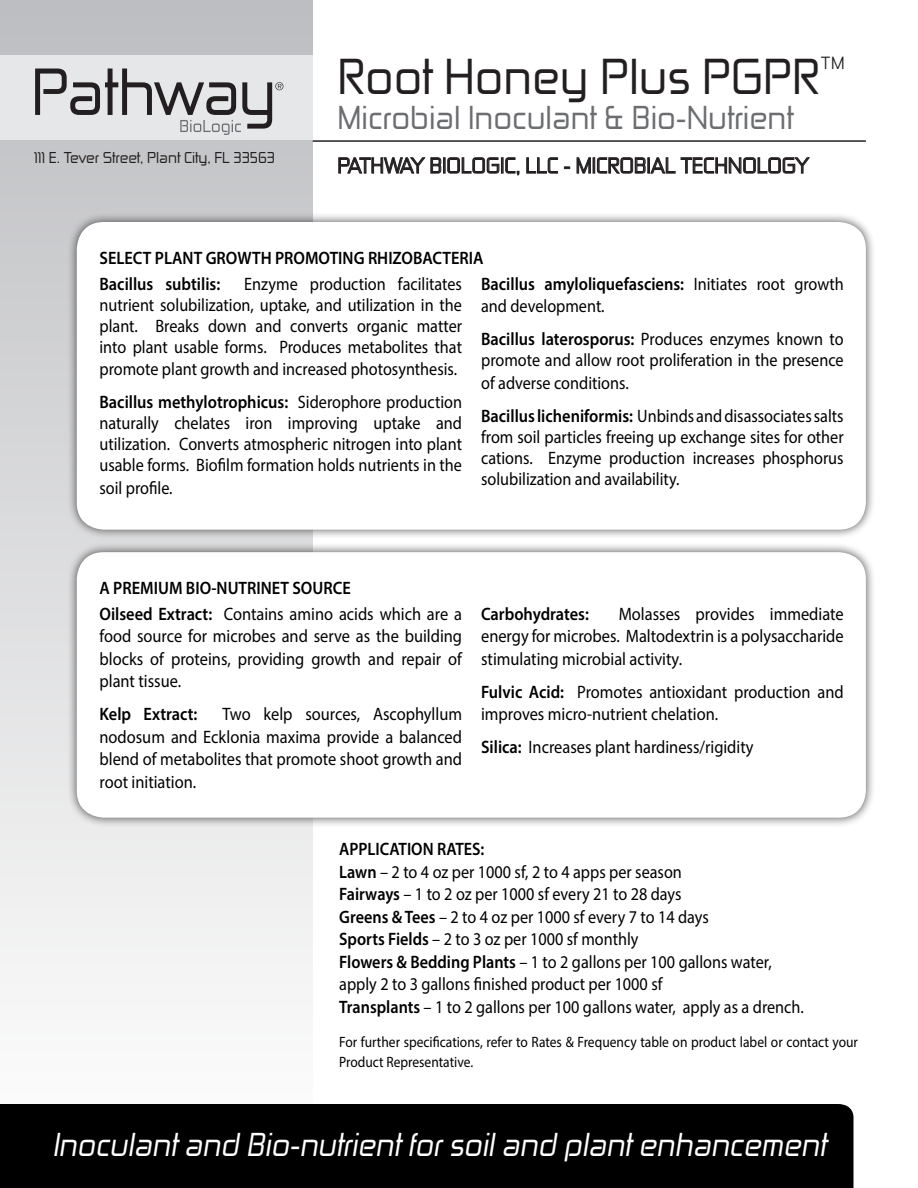
<style>
.page{position:relative;width:918px;height:1188px;background:#fff}
.page>*{position:absolute;margin:0;border:0;box-sizing:border-box;transform-origin:0 0}
.t1{font:48px "Zekton Rg";color:#231f20}
.t2{font:italic 31.5px "Zekton Rg";color:#fff}
.t3{font:31.5px "Zekton Rg";color:#6c6d70}
.t4{font:21px "Zekton Rg";color:#231f20}
.t5{font:18px/21.3px "Myriad Pro";color:#000001;text-align:justify;scale:.9 1}
.t6{font:18px/22.5px "Myriad Pro";color:#000001;text-align:justify;scale:.91 1}
.t7{font:600 18px "Myriad Pro";color:#000001;scale:.91 1}
.t8{font:600 18px "Myriad Pro";color:#000001;scale:.9 1}
.t9{font:15px/19.5px "Myriad Pro";color:#000001;scale:.9 1}
.t10{font:15px "Zekton Rg";color:#231f20}
.s1{font-weight:600}
</style>
<div class="page">
<svg style="left:0;top:0;width:313px;height:984px"></svg>
<div style="left:0;top:56px;width:313px;height:84px;background:#e6e7e9"></div>
<div style="left:0;top:1104px;width:854px;height:84px;background:#000001"></div>
<hr style="left:313px;top:140px;width:553px;height:2px;background:#231f20">
<svg style="left:338px;top:157px;width:182px;height:19px"></svg>
<svg style="left:526px;top:157px;width:32px;height:17px"></svg>
<svg style="left:564px;top:167px;width:6px;height:2px"></svg>
<svg style="left:576px;top:157px;width:234px;height:17px"></svg>
<div style="left:67px;top:212px;width:809px;height:327px;background:#231f20;opacity:.75"></div>
<div style="left:77px;top:222px;width:789px;height:308px;background:#fff;border-radius:27px"></div>
<div style="left:67px;top:542px;width:809px;height:285px;background:#231f20;opacity:.75"></div>
<div style="left:77px;top:552px;width:789px;height:266px;background:#fff;border-radius:27px"></div>
<svg style="left:35px;top:69px;width:248px;height:66px"></svg>
<p class="t1" style="left:338px;top:46px;width:510px">Root Honey Plus PGPR<sup>™</sup></p>
<p class="t3" style="left:338px;top:97px;width:457px">Microbial Inoculant &amp; Bio-Nutrient</p>
<p class="t10" style="left:34px;top:148px;width:242px">111 E. Tever Street, Plant City, FL 33563</p>
<p class="t4" style="left:338px;top:152px;width:473px">PATHWAY BIOLOGIC, LLC - MICROBIAL TECHNOLOGY</p>
<p class="t7" style="left:100px;top:246px;width:424px">SELECT PLANT GROWTH PROMOTING RHIZOBACTERIA</p>
<p class="t5" style="left:100px;top:273px;width:404px;text-indent:145px">Enzyme production facilitates nutrient solubilization, uptake, and utilization in the plant. Breaks down and converts organic matter into plant usable forms. Produces metabolites that promote plant growth and increased photosynthesis.</p>
<p class="t5" style="left:100px;top:391px;width:404px"><span class="s1">Bacillus methylotrophicus:</span> Siderophore production naturally chelates iron improving uptake and utilization. Converts atmospheric nitrogen into plant usable forms. Biofilm formation holds nutrients in the soil profile.</p>
<p class="t7" style="left:100px;top:272px;width:134px">Bacillus subtilis:</p>
<p class="t5" style="left:481px;top:272px;width:404px;line-height:22.5px"><span class="s1">Bacillus amyloliquefasciens:</span> Initiates root growth and development.</p>
<p class="t6" style="left:481px;top:328px;width:400px;line-height:21.8px"><span class="s1">Bacillus laterosporus:</span> Produces enzymes known to promote and allow root proliferation in the presence of adverse conditions.</p>
<p class="t5" style="left:481px;top:405px;width:404px"><span class="s1">Bacillus licheniformis:</span> Unbinds and disassociates salts from soil particles freeing up exchange sites for other cations. Enzyme production increases phosphorus solubilization and availability.</p>
<p class="t7" style="left:100px;top:576px;width:278px">A PREMIUM BIO-NUTRINET SOURCE</p>
<p class="t6" style="left:100px;top:602px;width:400px"><span class="s1">Oilseed Extract:</span> Contains amino acids which are a food source for microbes and serve as the building blocks of proteins, providing growth and repair of plant tissue.</p>
<p class="t7" style="left:100px;top:703px;width:109px">Kelp Extract:</p>
<p class="t6" style="left:100px;top:703px;width:400px;text-indent:123px">Two kelp sources, Ascophyllum nodosum and Ecklonia maxima provide a balanced blend of metabolites that promote shoot growth and root initiation.</p>
<p class="t7" style="left:481px;top:602px;width:120px">Carbohydrates:</p>
<p class="t6" style="left:481px;top:602px;width:400px;text-indent:138px">Molasses provides immediate energy for microbes. Maltodextrin is a polysaccharide stimulating microbial activity.</p>
<p class="t6" style="left:481px;top:680px;width:400px"><span class="s1">Fulvic Acid:</span> Promotes antioxidant production and improves micro-nutrient chelation.</p>
<p class="t6" style="left:481px;top:736px;width:301px"><span class="s1">Silica:</span> Increases plant hardiness/rigidity</p>
<p class="t8" style="left:339px;top:838px;width:163px">APPLICATION RATES:</p>
<p class="t5" style="left:339px;top:861px;width:382px"><span class="s1">Lawn</span> – 2 to 4 oz per 1000 sf, 2 to 4 apps per season</p>
<p class="t5" style="left:339px;top:883px;width:382px"><span class="s1">Fairways</span> – 1 to 2 oz per 1000 sf every 21 to 28 days</p>
<p class="t5" style="left:339px;top:906px;width:412px"><span class="s1">Greens &amp; Tees</span> – 2 to 4 oz per 1000 sf every 7 to 14 days</p>
<p class="t5" style="left:339px;top:928px;width:334px"><span class="s1">Sports Fields</span> – 2 to 3 oz per 1000 sf monthly</p>
<p class="t5" style="left:339px;top:951px;width:482px"><span class="s1">Flowers &amp; Bedding Plants</span> – 1 to 2 gallons per 100 gallons water,</p>
<p class="t5" style="left:339px;top:973px;width:361px">apply 2 to 3 gallons finished product per 1000 sf</p>
<p class="t5" style="left:339px;top:996px;width:518px"><span class="s1">Transplants</span> – 1 to 2 gallons per 100 gallons water, apply as a drench.</p>
<p class="t9" style="left:339px;top:1032px;width:578px">For further specifications, refer to Rates &amp; Frequency table on product label or contact your<br>Product Representative.</p>
<p class="t2" style="left:52px;top:1125px;width:781px">Inoculantand Bio-nutrientforsoiland plantenhancement</p>
</div>
